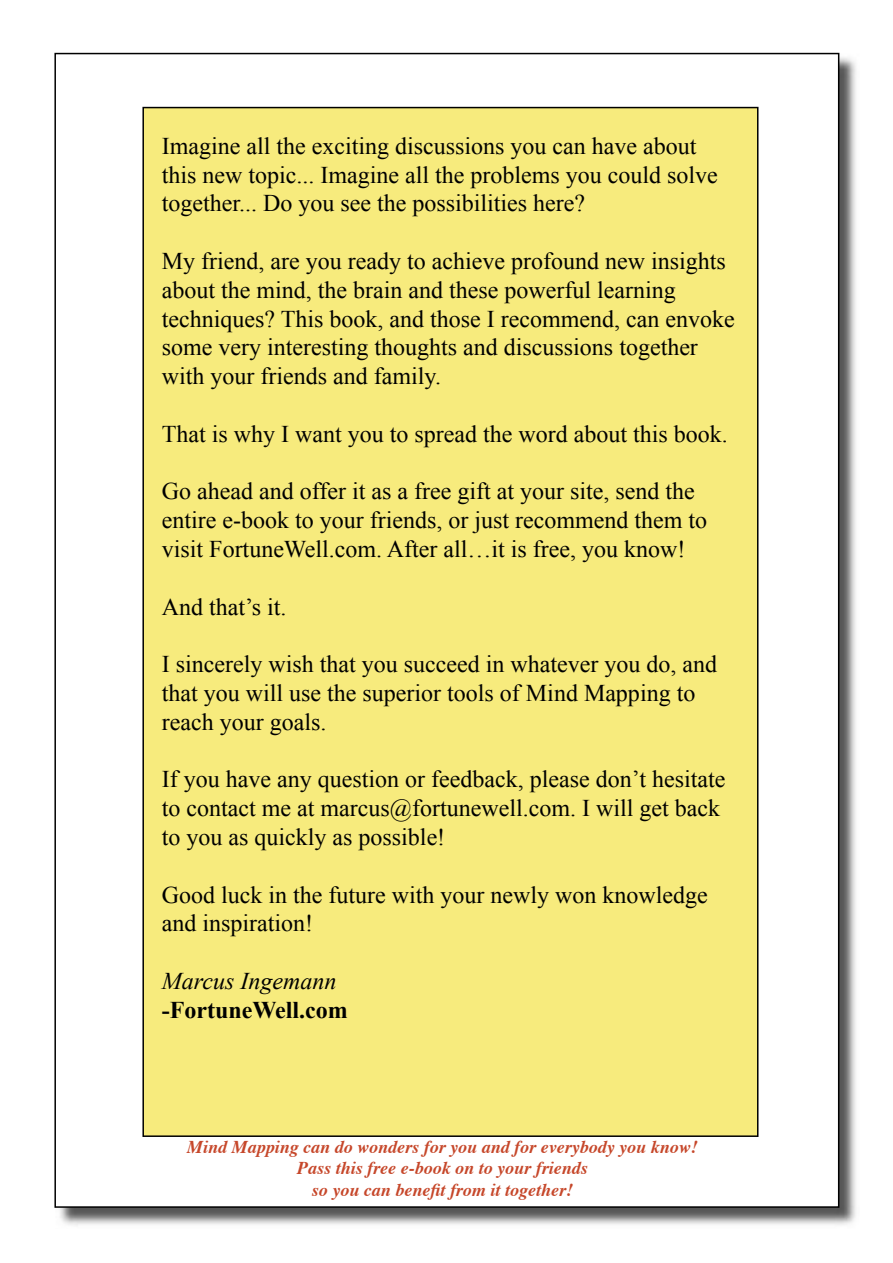
<style>
.page{position:relative;width:893px;height:1263px;background:#fff}
.page>*{position:absolute;margin:0;border:0;box-sizing:border-box;transform-origin:0 0}
.t1{font:24px/28.8px "Times New Roman";color:#000}
.t2{font:700 24px "Times New Roman";color:#000}
.t3{font:italic 24px "Times New Roman";color:#000}
.t4{font:italic 700 18px/21.6px "Times";color:#c6472a;text-align:center}
</style>
<div class="page">
<img style="left:60px;top:1208px;width:691px;height:18px">
<img style="left:751px;top:54px;width:105px;height:1171px">
<div style="left:55px;top:54px;width:784px;height:1153px;background:#fff"></div>
<hr style="left:54px;top:54px;width:2px;height:1153px;background:#000">
<hr style="left:55px;top:1206px;width:784px;height:2px;background:#000">
<hr style="left:838px;top:54px;width:1px;height:1153px;background:#000">
<hr style="left:55px;top:53px;width:784px;height:1px;background:#000">
<div style="left:143px;top:108px;width:615px;height:1028px;background:#f7eb7d"></div>
<hr style="left:142px;top:108px;width:2px;height:1028px;background:#000">
<hr style="left:143px;top:1135px;width:615px;height:2px;background:#000">
<hr style="left:757px;top:108px;width:1px;height:1028px;background:#000">
<hr style="left:143px;top:107px;width:615px;height:1px;background:#000">
<p class="t1" style="left:162px;top:131px;width:557px">Imagine all the exciting discussions you can have about this new topic... Imagine all the problems you could solve together... Do you see the possibilities here?</p>
<p class="t1" style="left:162px;top:246px;width:574px">My friend, are you ready to achieve profound new insights about the mind, the brain and these powerful learning techniques? This book, and those I recommend, can envoke some very interesting thoughts and discussions together with your friends and family.</p>
<p class="t1" style="left:162px;top:419px;width:567px">That is why I want you to spread the word about this book.</p>
<p class="t1" style="left:162px;top:477px;width:547px">Go ahead and offer it as a free gift at your site, send the entire e-book to your friends, or just recommend them to visit FortuneWell.com. After all…it is free, you know!</p>
<p class="t1" style="left:162px;top:592px;width:126px">And that’s it.</p>
<p class="t1" style="left:162px;top:649px;width:557px">I sincerely wish that you succeed in whatever you do, and that you will use the superior tools of Mind Mapping to reach your goals.</p>
<p class="t1" style="left:162px;top:765px;width:565px">If you have any question or feedback, please don’t hesitate to contact me at marcus@fortunewell.com. I will get back to you as quickly as possible!</p>
<p class="t1" style="left:162px;top:880px;width:547px">Good luck in the future with your newly won knowledge and inspiration!</p>
<p class="t3" style="left:162px;top:967px;width:176px">Marcus Ingemann</p>
<p class="t2" style="left:162px;top:996px;width:187px">-FortuneWell.com</p>
<p class="t4" style="left:187px;top:1137px;width:512px">Mind Mapping can do wonders for you and for everybody you know!<br>Pass this free e-book on to your friends<br>so you can benefit from it together!</p>
</div>
